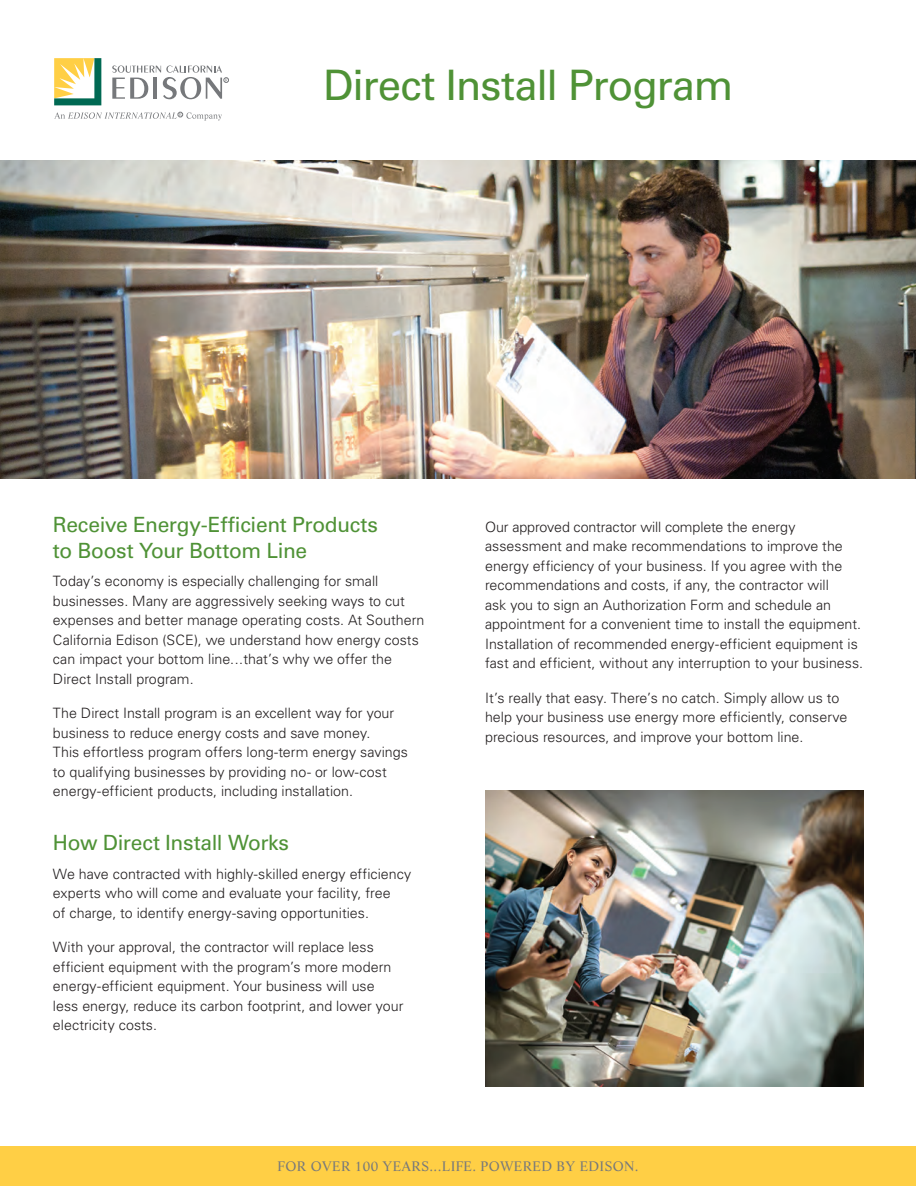
<style>
.page{position:relative;width:916px;height:1186px;background:#fff}
.page>*{position:absolute;margin:0;border:0;box-sizing:border-box;transform-origin:0 0}
.t1{font:42px "Univers LT Std";letter-spacing:-.025em;color:#4f9236}
.t2{font:21px/25.5px "Univers LT Std";letter-spacing:-.015em;color:#4f9236}
.t3{font:300 14.25px/19.5px "Univers LT Std";color:#231f20}
.t4{font:13.5px "Life LT Std";letter-spacing:.025em;color:#76787b}
</style>
<div class="page">
<div style="left:53px;top:57px;width:49px;height:50px;background:#98c2b9"></div>
<svg style="left:54px;top:58px;width:47px;height:47px;background:#bcc488"></svg>
<svg style="left:54px;top:112px;width:168px;height:9px"></svg>
<svg style="left:112px;top:65px;width:117px;height:34px"></svg>
<img style="left:0;top:161px;width:916px;height:317px">
<div style="left:0;top:1146px;width:916px;height:40px;background:#ffcf45"></div>
<img style="left:485px;top:791px;width:378px;height:295px">
<h1 class="t1" style="left:323px;top:60px;width:412px">Direct Install Program</h1>
<h2 class="t2" style="left:53px;top:512px;width:326px">Receive Energy-Efficient Products to Boost Your Bottom Line</h2>
<p class="t3" style="left:53px;top:571px;width:373px">Today’s economy is especially challenging for small businesses. Many are aggressively seeking ways to cut expenses and better manage operating costs. At Southern California Edison (SCE), we understand how energy costs can impact your bottom line...that’s why we offer the Direct Install program.</p>
<p class="t3" style="left:53px;top:703px;width:356px">The Direct Install program is an excellent way for your business to reduce energy costs and save money.<br>This effortless program offers long-term energy savings to qualifying businesses by providing no- or low-cost energy-efficient products, including installation.</p>
<h2 class="t2" style="left:53px;top:830px;width:238px">How Direct Install Works</h2>
<p class="t3" style="left:53px;top:864px;width:360px">We have contracted with highly-skilled energy efficiency experts who will come and evaluate your facility, free<br>of charge, to identify energy-saving opportunities.</p>
<p class="t3" style="left:53px;top:937px;width:352px">With your approval, the contractor will replace less efficient equipment with the program’s more modern energy-efficient equipment. Your business will use less energy, reduce its carbon footprint, and lower your electricity costs.</p>
<p class="t3" style="left:485px;top:517px;width:380px">Our approved contractor will complete the energy assessment and make recommendations to improve the energy efficiency of your business. If you agree with the recommendations and costs, if any, the contractor will<br>ask you to sign an Authorization Form and schedule an appointment for a convenient time to install the equipment.<br>Installation of recommended energy-efficient equipment is fast and efficient, without any interruption to your business.</p>
<p class="t3" style="left:485px;top:688px;width:364px">It’s really that easy. There’s no catch. Simply allow us to help your business use energy more efficiently, conserve precious resources, and improve your bottom line.</p>
<p class="t4" style="left:278px;top:1158px;width:362px">FOR OVER 100 YEARS...LIFE. POWERED BY EDISON.</p>
</div>
